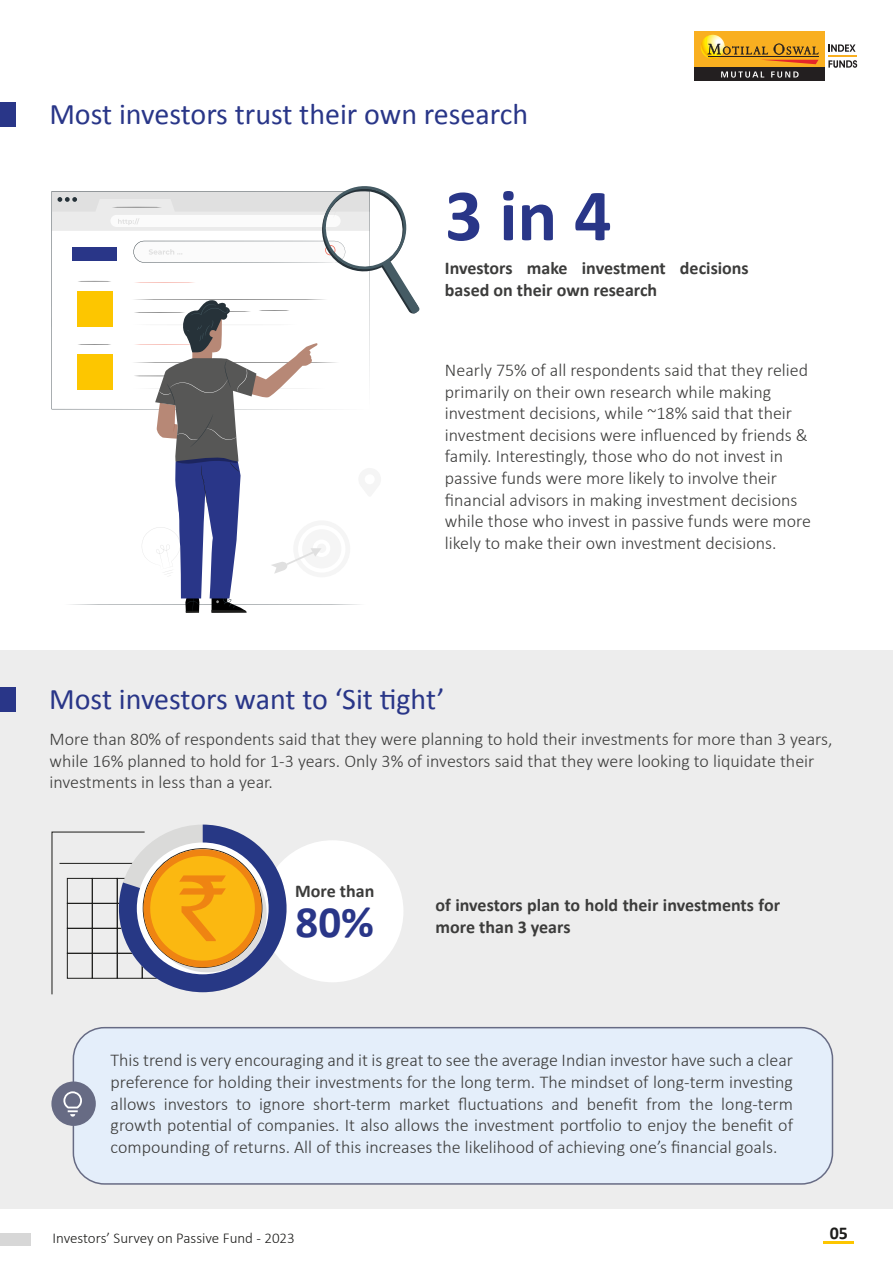
<style>
.page{position:relative;width:893px;height:1263px;background:#fff}
.page>*{position:absolute;margin:0;border:0;box-sizing:border-box;transform-origin:0 0}
.t1{font:700 74.1px "Calibri";color:#293688}
.t2{font:700 45px "Calibri";color:#293688}
.t3{font:30px "Calibri";color:#293688}
.t4{font:300 18px/21.6px "Calibri";color:#3c3c3b}
.t5{font:700 18px/21.6px "Calibri";color:#3c3c3b}
.t6{font:700 18px "Calibri";color:#1d1d1b}
.t7{font:300 15px "Calibri";color:#1d1d1b}
</style>
<div class="page">
<div style="left:0;top:651px;width:893px;height:558px;background:#ededed"></div>
<svg style="left:51px;top:186px;width:369px;height:427px"></svg>
<div style="left:261px;top:840px;width:142px;height:142px;background:#fff;border-radius:50%"></div>
<svg style="left:52px;top:825px;width:235px;height:170px"></svg>
<hr style="left:824px;top:1241px;width:30px;height:3px;background:#fdc600">
<div style="left:73px;top:1028px;width:759px;height:156px;background:#e4eefa;border-radius:31px"></div>
<div style="left:73px;top:1027px;width:760px;height:158px;border:2px solid #676b84;border-radius:31px"></div>
<div style="left:51px;top:1081px;width:45px;height:45px;background:#676b84;border-radius:50%"></div>
<svg style="left:63px;top:1091px;width:19px;height:25px"></svg>
<div style="left:0;top:1233px;width:30px;height:12px;background:#d7d7d7"></div>
<div style="left:0;top:102px;width:15px;height:24px;background:#293688"></div>
<div style="left:0;top:687px;width:15px;height:24px;background:#293688"></div>
<div style="left:694px;top:31px;width:131px;height:37px;background:#f9af20"></div>
<svg style="left:701px;top:35px;width:24px;height:24px"></svg>
<svg style="left:707px;top:44px;width:112px;height:20px"></svg>
<hr style="left:708px;top:56px;width:110px;height:1px;background:#231f20">
<div style="left:694px;top:68px;width:131px;height:13px;background:#231f20"></div>
<svg style="left:721px;top:71px;width:43px;height:7px"></svg>
<svg style="left:771px;top:71px;width:28px;height:7px"></svg>
<svg style="left:828px;top:44px;width:27px;height:8px"></svg>
<svg style="left:828px;top:60px;width:29px;height:8px"></svg>
<hr style="left:828px;top:55px;width:29px;height:2px;background:#f9af20">
<h3 class="t3" style="left:49px;top:95px;width:480px">Most investors trust their own research</h3>
<h1 class="t1" style="left:445px;top:168px;width:168px">3 in 4</h1>
<p class="t5" style="left:445px;top:258px;width:305px">Investors make investment decisions based on their own research</p>
<p class="t4" style="left:445px;top:359px;width:368px">Nearly 75% of all respondents said that they relied primarily on their own research while making investment decisions, while ~18% said that their investment decisions were influenced by friends &amp; family. Interestingly, those who do not invest in passive funds were more likely to involve their financial advisors in making investment decisions while those who invest in passive funds were more likely to make their own investment decisions.</p>
<h3 class="t3" style="left:49px;top:680px;width:397px">Most investors want to ‘Sit tight’</h3>
<p class="t4" style="left:50px;top:728px;width:784px">More than 80% of respondents said that they were planning to hold their investments for more than 3 years, while 16% planned to hold for 1-3 years. Only 3% of investors said that they were looking to liquidate their investments in less than a year.</p>
<p class="t5" style="left:295px;top:880px;width:81px">More than</p>
<h2 class="t2" style="left:296px;top:893px;width:80px">80%</h2>
<p class="t5" style="left:436px;top:894px;width:346px">of investors plan to hold their investments for more than 3 years</p>
<p class="t4" style="left:111px;top:1049px;width:684px;text-align:justify">This trend is very encouraging and it is great to see the average Indian investor have such a clear preference for holding their investments for the long term. The mindset of long-term investing allows investors to ignore short-term market fluctuations and benefit from the long-term growth potential of companies. It also allows the investment portfolio to enjoy the benefit of compounding of returns. All of this increases the likelihood of achieving one’s financial goals.</p>
<p class="t7" style="left:53px;top:1228px;width:244px">Investors’ Survey on Passive Fund - 2023</p>
<p class="t6" style="left:830px;top:1221px;width:20px">05</p>
</div>
